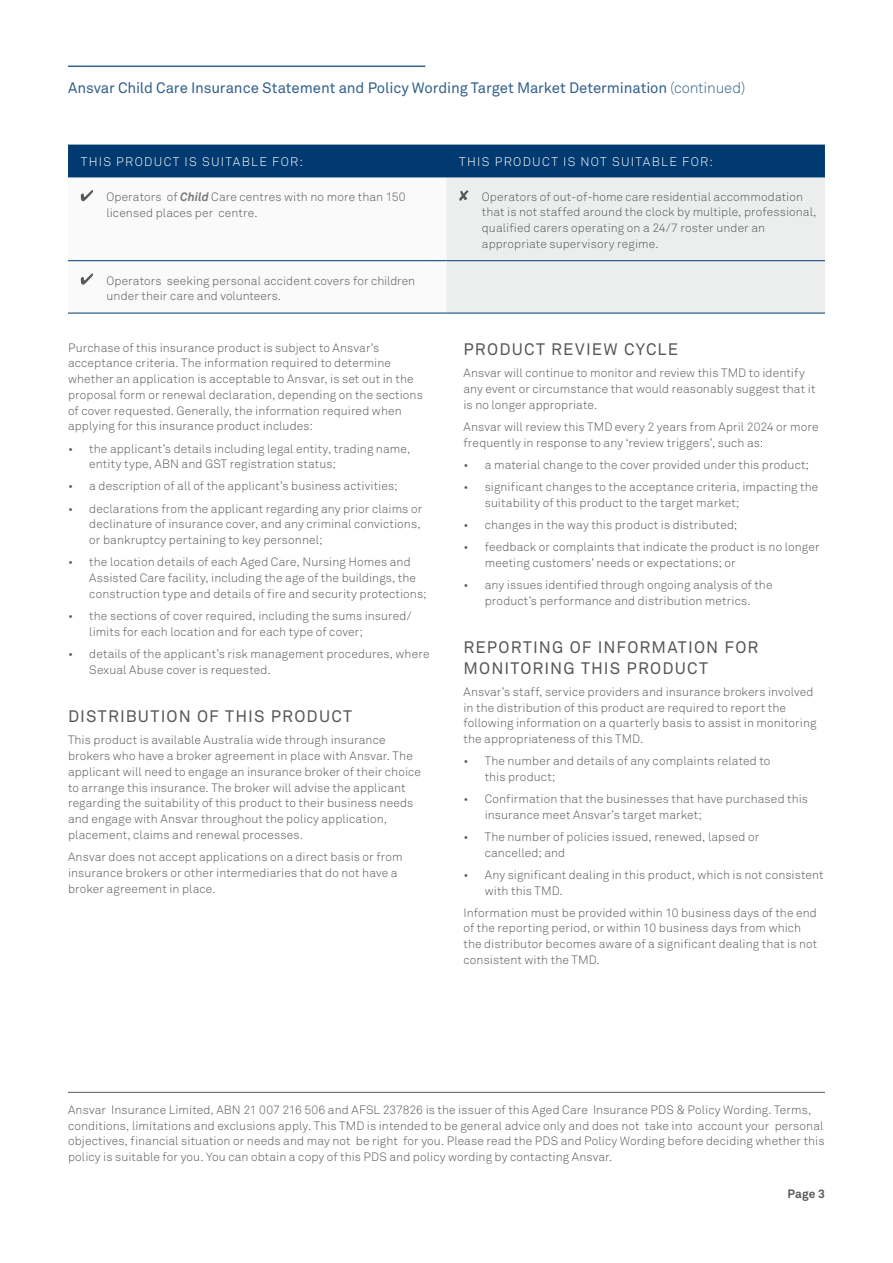
<style>
.page{position:relative;width:893px;height:1263px;background:#fff}
.page>*{position:absolute;margin:0;border:0;box-sizing:border-box;transform-origin:0 0}
.Body_Copy{font:16.5px/20.2px "Akkurat Pro";letter-spacing:.07em;color:#57585a}
.t1{font:15px "Akkurat Pro";letter-spacing:-.01em;color:#33618d}
.H1_TABLE{font:12.3px "Akkurat Light Pro";letter-spacing:.105em;color:#fff}
.Body_Copy-2{font:12px/15.8px "Akkurat Light Pro";letter-spacing:.01em;color:#57585a}
.D_Body_Bullets_2{font:12px/15.8px "Akkurat Light Pro";letter-spacing:.01em;color:#57585a}
.t2{font:700 12px "Akkurat Pro";color:#57585a}
.s1{font-family:"Akkurat Light Pro"}
.s2{font-family:"Akkurat Pro";font-weight:700;font-style:italic;color:#76787b}
</style>
<div class="page">
<hr style="left:68px;top:66px;width:357px;height:1px;background:#33618d">
<hr style="left:68px;top:1092px;width:757px;height:1px;background:#57585a">
<div style="left:68px;top:145px;width:757px;height:33px;background:#003a70"></div>
<svg style="left:68px;top:195px;width:378px;height:118px"></svg>
<div style="left:446px;top:178px;width:379px;height:135px;background:#eceded"></div>
<hr style="left:68px;top:260px;width:378px;height:1px;background:#003a70">
<hr style="left:446px;top:260px;width:379px;height:1px;background:#003a70">
<hr style="left:68px;top:313px;width:378px;height:1px;background:#003a70">
<hr style="left:446px;top:313px;width:379px;height:1px;background:#003a70">
<svg style="left:81px;top:190px;width:12px;height:11px"></svg>
<svg style="left:459px;top:190px;width:10px;height:11px"></svg>
<svg style="left:81px;top:273px;width:12px;height:12px"></svg>
<p class="t1" style="left:68px;top:79px;width:679px">Ansvar Child Care Insurance Statement and Policy Wording Target Market Determination <span class="s1">(continued)</span></p>
<p class="H1_TABLE" style="left:81px;top:154px;width:224px">THIS PRODUCT IS SUITABLE FOR:</p>
<p class="H1_TABLE" style="left:459px;top:154px;width:255px">THIS PRODUCT IS NOT SUITABLE FOR:</p>
<p class="D_Body_Bullets_2" style="left:106px;top:189px;width:301px">Operators of <span class="s2">Child</span> Care centres with no more than 150 licensed places per centre.</p>
<p class="D_Body_Bullets_2" style="left:482px;top:189px;width:336px">Operators of out-of-home care residential accommodation that is not staffed around the clock by multiple, professional, qualified carers operating on a 24/7 roster under an appropriate supervisory regime.</p>
<p class="D_Body_Bullets_2" style="left:106px;top:273px;width:310px">Operators seeking personal accident covers for children under their care and volunteers.</p>
<p class="Body_Copy-2" style="left:68px;top:340px;width:356px">Purchase of this insurance product is subject to Ansvar’s acceptance criteria. The information required to determine whether an application is acceptable to Ansvar, is set out in the proposal form or renewal declaration, depending on the sections of cover requested. Generally, the information required when applying for this insurance product includes:</p>
<p class="Body_Copy-2" style="left:89px;top:441px;width:322px;text-indent:-21px">• the applicant’s details including legal entity, trading name, entity type, ABN and GST registration status;</p>
<p class="Body_Copy-2" style="left:68px;top:479px;width:331px">• a description of all of the applicant’s business activities;</p>
<p class="Body_Copy-2" style="left:89px;top:501px;width:334px;text-indent:-21px">• declarations from the applicant regarding any prior claims or declinature of insurance cover, and any criminal convictions, or bankruptcy pertaining to key personnel;</p>
<p class="Body_Copy-2" style="left:89px;top:554px;width:339px;text-indent:-21px">• the location details of each Aged Care, Nursing Homes and<br>Assisted Care facility, including the age of the buildings, the construction type and details of fire and security protections;</p>
<p class="Body_Copy-2" style="left:89px;top:608px;width:324px;text-indent:-21px">• the sections of cover required, including the sums insured/ limits for each location and for each type of cover;</p>
<p class="Body_Copy-2" style="left:89px;top:646px;width:342px;text-indent:-21px">• details of the applicant’s risk management procedures, where<br>Sexual Abuse cover is requested.</p>
<p class="Body_Copy" style="left:68px;top:707px;width:286px">DISTRIBUTION OF THIS PRODUCT</p>
<p class="Body_Copy-2" style="left:68px;top:732px;width:354px">This product is available Australia wide through insurance brokers who have a broker agreement in place with Ansvar. The applicant will need to engage an insurance broker of their choice to arrange this insurance. The broker will advise the applicant regarding the suitability of this product to their business needs and engage with Ansvar throughout the policy application, placement, claims and renewal processes.</p>
<p class="Body_Copy-2" style="left:68px;top:849px;width:336px">Ansvar does not accept applications on a direct basis or from insurance brokers or other intermediaries that do not have a broker agreement in place.</p>
<p class="Body_Copy" style="left:463px;top:340px;width:216px">PRODUCT REVIEW CYCLE</p>
<p class="Body_Copy-2" style="left:463px;top:365px;width:353px">Ansvar will continue to monitor and review this TMD to identify any event or circumstance that would reasonably suggest that it is no longer appropriate.</p>
<p class="Body_Copy-2" style="left:463px;top:419px;width:357px">Ansvar will review this TMD every 2 years from April 2024 or more frequently in response to any ‘review triggers’, such as:</p>
<p class="Body_Copy-2" style="left:463px;top:457px;width:347px">• a material change to the cover provided under this product;</p>
<p class="Body_Copy-2" style="left:485px;top:479px;width:335px;text-indent:-21px">• significant changes to the acceptance criteria, impacting the suitability of this product to the target market;</p>
<p class="Body_Copy-2" style="left:463px;top:517px;width:275px">• changes in the way this product is distributed;</p>
<p class="Body_Copy-2" style="left:485px;top:539px;width:336px;text-indent:-21px">• feedback or complaints that indicate the product is no longer meeting customers’ needs or expectations; or</p>
<p class="Body_Copy-2" style="left:463px;top:577px;width:311px;text-align:center">• any issues identified through ongoing analysis of the product’s performance and distribution metrics.</p>
<p class="Body_Copy" style="left:463px;top:638px;width:297px">REPORTING OF INFORMATION FOR<br>MONITORING THIS PRODUCT</p>
<p class="Body_Copy-2" style="left:463px;top:684px;width:355px">Ansvar’s staff, service providers and insurance brokers involved in the distribution of this product are required to report the following information on a quarterly basis to assist in monitoring the appropriateness of this TMD.</p>
<p class="Body_Copy-2" style="left:485px;top:753px;width:287px;text-indent:-21px">• The number and details of any complaints related to this product;</p>
<p class="Body_Copy-2" style="left:485px;top:791px;width:325px;text-indent:-21px">• Confirmation that the businesses that have purchased this insurance meet Ansvar’s target market;</p>
<p class="Body_Copy-2" style="left:485px;top:829px;width:276px;text-indent:-21px">• The number of policies issued, renewed, lapsed or cancelled; and</p>
<p class="Body_Copy-2" style="left:485px;top:867px;width:340px;text-indent:-21px">• Any significant dealing in this product, which is not consistent with this TMD.</p>
<p class="Body_Copy-2" style="left:463px;top:905px;width:355px">Information must be provided within 10 business days of the end of the reporting period, or within 10 business days from which the distributor becomes aware of a significant dealing that is not consistent with the TMD.</p>
<p class="Body_Copy-2" style="left:68px;top:1102px;width:758px">Ansvar Insurance Limited, ABN 21 007 216 506 and AFSL 237826 is the issuer of this Aged Care Insurance PDS &amp; Policy Wording. Terms, conditions, limitations and exclusions apply. This TMD is intended to be general advice only and does not take into account your personal objectives, financial situation or needs and may not be right for you. Please read the PDS and Policy Wording before deciding whether this policy is suitable for you. You can obtain a copy of this PDS and policy wording by contacting Ansvar.</p>
<p class="t2" style="left:788px;top:1186px;width:39px">Page 3</p>
</div>
